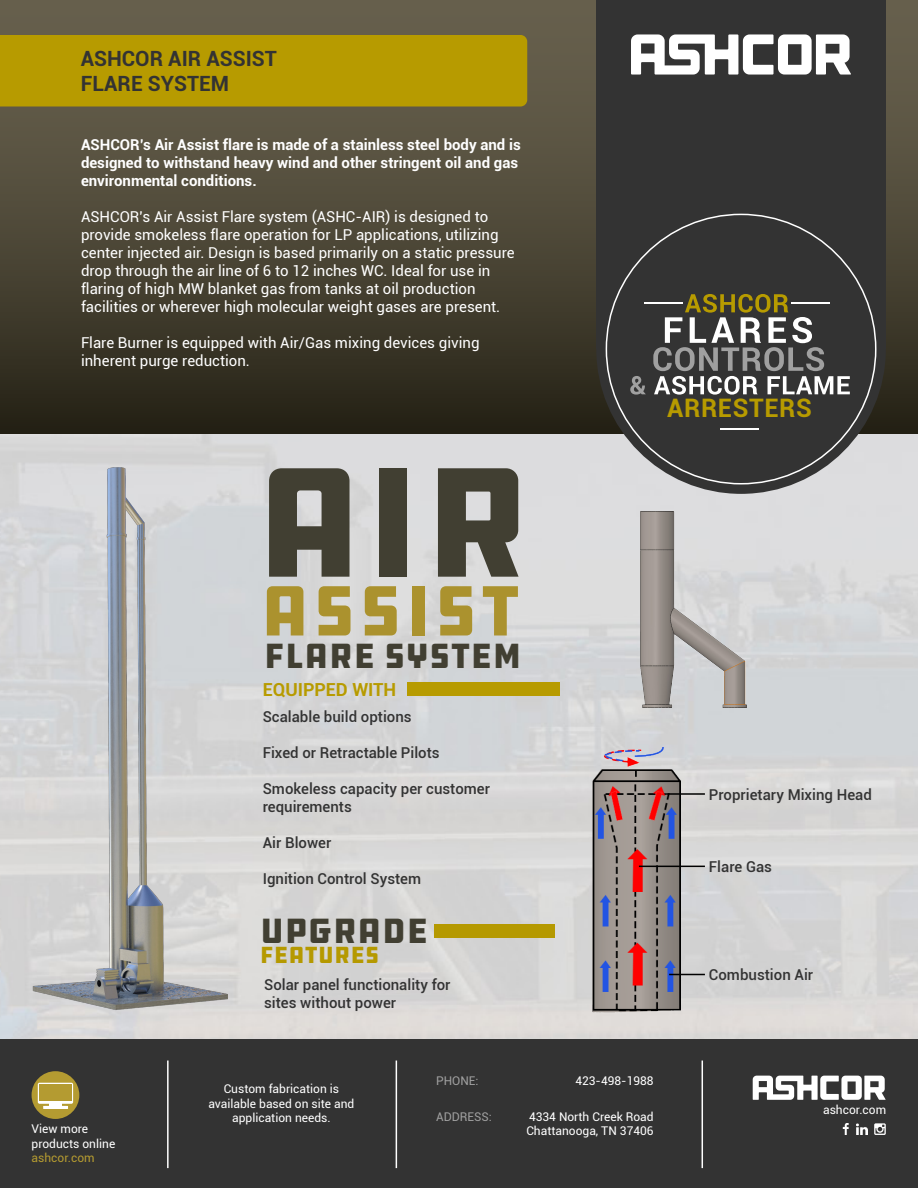
<style>
.page{position:relative;width:918px;height:1188px;background:#fff}
.page>*{position:absolute;margin:0;border:0;box-sizing:border-box;transform-origin:0 0}
.t1{font:160.5px "DDC Hardware";color:#413f32}
.t2{font:73.05px "DDC Hardware";letter-spacing:.035em;color:#ab922e}
.t3{font:36px "DDC Hardware";letter-spacing:.005em;color:#413f32}
.t4{font:700 25.5px "Roboto";letter-spacing:.025em;color:#b79b00}
.t5{font:24px "DDC Hardware";color:#b59900}
.t6{font:700 21px/25.2px "Roboto";color:#333}
.t7{font:700 18px "Roboto";color:#b79b00}
.t8{font:15px/18px "Roboto";color:#fff}
.t9{font:500 15px/18px "Roboto";color:#333}
.t10{font:700 15px/18px "Roboto";color:#fff}
.t11{font:12px/14.4px "Roboto";color:#fff}
.t12{font:12px "Roboto";color:rgb(255 255 255/.54)}
.t13{font:12px "Roboto";color:#b49b31}
</style>
<div class="page">
<div style="left:0;top:433px;width:918px;height:606px;background:#d7d7d8"></div>
<div style="left:0;top:0;width:918px;height:433px;background:linear-gradient(to bottom,#6f6853,#2b271a)"></div>
<div style="left:0;top:35px;width:527px;height:71px;background:#b79b00"></div>
<div style="left:407px;top:682px;width:153px;height:13px;background:#b79b00"></div>
<div style="left:434px;top:924px;width:120px;height:14px;background:#b59900"></div>
<div style="left:596px;top:0;width:290px;height:349px;background:#333"></div>
<svg style="left:631px;top:34px;width:220px;height:41px"></svg>
<div style="left:596px;top:204px;width:290px;height:290px;background:#333;border-radius:50%"></div>
<svg style="left:630px;top:376px;width:16px;height:19px"></svg>
<svg style="left:653px;top:294px;width:197px;height:101px"></svg>
<hr style="left:792px;top:303px;width:38px;height:1px;background:#fff">
<hr style="left:644px;top:303px;width:38px;height:1px;background:#fff">
<hr style="left:720px;top:428px;width:39px;height:1px;background:#fff">
<div style="left:1px;top:1040px;width:917px;height:148px;background:#333"></div>
<div style="left:32px;top:1071px;width:47px;height:48px;background:#b49b31;border-radius:50%"></div>
<div style="left:49px;top:1099px;width:13px;height:8px;background:#fff"></div>
<div style="left:38px;top:1083px;width:35px;height:21px;background:#fff;border-radius:2px"></div>
<div style="left:39px;top:1084px;width:33px;height:17px;background:#b49b31"></div>
<hr style="left:45px;top:1106px;width:22px;height:3px;background:#fff">
<svg style="left:753px;top:1076px;width:133px;height:24px"></svg>
<hr style="left:396px;top:1061px;width:1px;height:107px;background:#fff">
<hr style="left:702px;top:1061px;width:1px;height:107px;background:#fff">
<hr style="left:167px;top:1061px;width:2px;height:107px;background:#fff">
<svg style="left:842px;top:1123px;width:26px;height:12px"></svg>
<svg style="left:874px;top:1123px;width:12px;height:12px"></svg>
<img style="left:12px;top:467px;width:216px;height:545px">
<img style="left:640px;top:512px;width:106px;height:196px">
<img style="left:592px;top:747px;width:88px;height:266px">
<hr style="left:666px;top:793px;width:39px;height:2px;background:#000">
<hr style="left:639px;top:866px;width:66px;height:1px;background:#000">
<hr style="left:669px;top:974px;width:36px;height:1px;background:#000">
<h3 class="t6" style="left:81px;top:45px;width:198px">ASHCOR AIR ASSIST<br>FLARE SYSTEM</h3>
<p class="t10" style="left:81px;top:135px;width:441px">ASHCOR’s Air Assist flare is made of a stainless steel body and is designed to withstand heavy wind and other stringent oil and gas environmental conditions.</p>
<p class="t8" style="left:81px;top:207px;width:435px">ASHCOR's Air Assist Flare system (ASHC-AIR) is designed to provide smokeless flare operation for LP applications, utilizing center injected air. Design is based primarily on a static pressure drop through the air line of 6 to 12 inches WC. Ideal for use in flaring of high MW blanket gas from tanks at oil production facilities or wherever high molecular weight gases are present.</p>
<p class="t8" style="left:81px;top:333px;width:400px">Flare Burner is equipped with Air/Gas mixing devices giving inherent purge reduction.</p>
<h1 class="t1" style="left:255px;top:421px;width:278px">AIR</h1>
<h2 class="t2" style="left:260px;top:565px;width:262px">ASSIST</h2>
<h3 class="t3" style="left:264px;top:633px;width:259px">FLARE SYSTEM</h3>
<p class="t7" style="left:263px;top:676px;width:135px">EQUIPPED WITH</p>
<p class="t9" style="left:263px;top:708px;width:150px">Scalable build options</p>
<p class="t9" style="left:263px;top:744px;width:178px">Fixed or Retractable Pilots</p>
<p class="t9" style="left:263px;top:780px;width:229px">Smokeless capacity per customer requirements</p>
<p class="t9" style="left:263px;top:834px;width:70px">Air Blower</p>
<p class="t9" style="left:263px;top:870px;width:160px">Ignition Control System</p>
<h3 class="t3" style="left:260px;top:908px;width:170px">UPGRADE</h3>
<h3 class="t5" style="left:260px;top:940px;width:121px">FEATURES</h3>
<p class="t9" style="left:264px;top:976px;width:188px">Solar panel functionality for sites without power</p>
<h3 class="t4" style="left:667px;top:390px;width:146px">ARRESTERS</h3>
<p class="t9" style="left:709px;top:785px;width:164px">Proprietary Mixing Head</p>
<p class="t9" style="left:709px;top:857px;width:65px">Flare Gas</p>
<p class="t9" style="left:709px;top:965px;width:106px">Combustion Air</p>
<p class="t11" style="left:32px;top:1121px;width:85px">View more products online</p>
<p class="t13" style="left:32px;top:1150px;width:65px">ashcor.com</p>
<p class="t11" style="left:208px;top:1082px;width:148px;text-align:center">Custom fabrication is available based on site and application needs.</p>
<p class="t12" style="left:436px;top:1072px;width:44px">PHONE:</p>
<p class="t12" style="left:436px;top:1108px;width:57px">ADDRESS:</p>
<p class="t11" style="left:575px;top:1073px;width:80px">423-498-1988</p>
<p class="t11" style="left:526px;top:1109px;width:129px">4334 North Creek Road<br>Chattanooga, TN 37406</p>
<p class="t11" style="left:823px;top:1102px;width:65px">ashcor.com</p>
</div>
